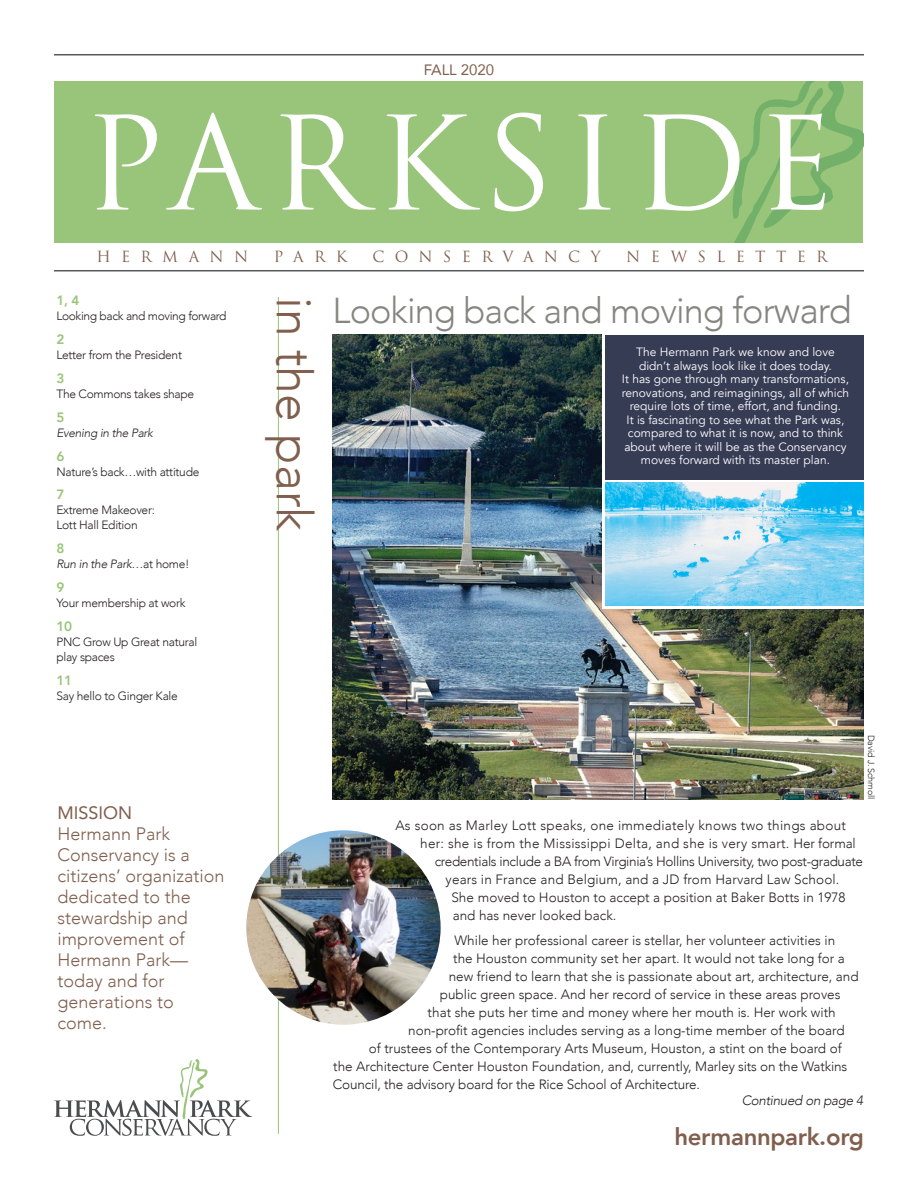
<style>
.page{position:relative;width:918px;height:1188px;background:#fff}
.page>*{position:absolute;margin:0;border:0;box-sizing:border-box;transform-origin:0 0}
.t1{font:126px "Trajan Pro";letter-spacing:.09em;color:#fff}
.t2{font:300 49.8px "Avenir";color:#805f4e}
.t3{font:300 36px "Avenir";letter-spacing:-.025em;color:#84867f}
.t4{font:800 24px "Avenir";letter-spacing:-.015em;color:#805f4e}
.t5{font:300 18px/21px "Avenir";color:#805f4e}
.t6{font:15px "Trajan Pro";letter-spacing:.69em;color:#805f4e}
.t7{font:15px "Avenir";color:#805f4e}
.t8{font:300 13.5px "Avenir";color:#231f20}
.t9{font:300 13.5px "Avenir";letter-spacing:.02em;color:#231f20}
.t10{font:300 13.5px "Avenir";letter-spacing:-.025em;color:#231f20}
.t11{font:italic 300 13.5px "Avenir";letter-spacing:-.025em;color:#231f20}
.t12{font:800 13.5px "Avenir";color:#99c57b}
.t13{font:12px/13.5px "Avenir";color:#fff;text-align:center}
.t14{font:300 12px/15px "Avenir";letter-spacing:-.025em;color:#231f20}
.t15{font:italic 300 12px "Avenir";letter-spacing:-.025em;color:#231f20}
.t16{font:300 9px "Avenir";letter-spacing:-.01em;color:#231f20}
.s1{font-style:normal}
.s2{font-weight:400}
.s3{font-size:37.5px}
</style>
<div class="page">
<img style="left:333px;top:335px;width:269px;height:275px">
<div style="left:55px;top:81px;width:808px;height:162px;background:#99c57b"></div>
<svg style="left:732px;top:81px;width:131px;height:162px"></svg>
<svg style="left:54px;top:1059px;width:198px;height:77px"></svg>
<hr style="left:54px;top:54px;width:810px;height:2px;background:#57585a">
<hr style="left:54px;top:270px;width:810px;height:2px;background:#57585a">
<hr style="left:278px;top:297px;width:1px;height:837px;background:#99c57b">
<img style="left:606px;top:483px;width:258px;height:122px">
<img style="left:246px;top:830px;width:195px;height:195px;border-radius:97px">
<div style="left:606px;top:335px;width:258px;height:144px;background:#373c55"></div>
<img style="left:333px;top:610px;width:531px;height:189px">
<p class="t7" style="left:424px;top:58px;width:72px">FALL 2020</p>
<p class="t1" style="left:84px;top:84px;width:752px">PARKSIDE</p>
<p class="t6" style="left:96px;top:247px;width:153px">HERMANN</p>
<p class="t6" style="left:274px;top:247px;width:75px">PARK</p>
<p class="t6" style="left:373px;top:247px;width:230px">CONSERVANCY</p>
<p class="t6" style="left:626px;top:247px;width:203px">NEWSLETTER</p>
<p class="t12" style="left:56px;top:290px;width:24px">1, 4</p>
<p class="t14" style="left:56px;top:308px;width:172px">Looking back and moving forward</p>
<p class="t12" style="left:56px;top:329px;width:9px">2</p>
<p class="t14" style="left:56px;top:347px;width:127px">Letter from the President</p>
<p class="t12" style="left:56px;top:368px;width:9px">3</p>
<p class="t14" style="left:56px;top:386px;width:139px">The Commons takes shape</p>
<p class="t12" style="left:56px;top:406px;width:9px">5</p>
<p class="t15" style="left:56px;top:425px;width:98px">Evening in the Park</p>
<p class="t12" style="left:56px;top:445px;width:9px">6</p>
<p class="t14" style="left:56px;top:464px;width:144px">Nature’s back…with attitude</p>
<p class="t12" style="left:56px;top:484px;width:9px">7</p>
<p class="t14" style="left:56px;top:503px;width:100px">Extreme Makeover:<br>Lott Hall Edition</p>
<p class="t12" style="left:56px;top:538px;width:9px">8</p>
<p class="t15" style="left:56px;top:557px;width:135px">Run in the Park<span class="s1">…at home!</span></p>
<p class="t12" style="left:56px;top:577px;width:9px">9</p>
<p class="t14" style="left:56px;top:596px;width:131px">Your membership at work</p>
<p class="t12" style="left:56px;top:616px;width:17px">10</p>
<p class="t14" style="left:56px;top:635px;width:142px">PNC Grow Up Great natural play spaces</p>
<p class="t12" style="left:56px;top:670px;width:17px">11</p>
<p class="t14" style="left:56px;top:688px;width:123px">Say hello to Ginger Kale</p>
<p class="t5" style="left:58px;top:802px;width:169px"><span class="s2">MISSION<br></span>Hermann Park<br>Conservancy is a citizens’ organization dedicated to the stewardship and improvement of<br>Hermann Park— today and for generations to come.</p>
<p class="t2" style="left:324px;top:297px;width:236px;rotate:90deg">in the park</p>
<p class="t3" style="left:333px;top:289px;width:521px">Looking back and moving for<span class="s3">ward</span></p>
<p class="t13" style="left:622px;top:345px;width:229px">The Hermann Park we know and love didn’t always look like it does today.<br>It has gone through many transformations, renovations, and reimaginings, all of which require lots of time, effort, and funding.<br>It is fascinating to see what the Park was, compared to what it is now, and to think about where it will be as the Conservancy moves forward with its master plan.</p>
<p class="t16" style="left:877px;top:735px;width:66px;rotate:90deg">David J. Schmoll</p>
<p class="t9" style="left:395px;top:818px;width:452px">As soon as Marley Lott speaks, one immediately knows two things about</p>
<p class="t9" style="left:420px;top:836px;width:437px">her: she is from the Mississippi Delta, and she is very smart. Her formal</p>
<p class="t10" style="left:435px;top:854px;width:430px">credentials include a BA from Virginia’s Hollins University, two post-graduate</p>
<p class="t8" style="left:446px;top:872px;width:395px">years in France and Belgium, and a JD from Harvard Law School.</p>
<p class="t8" style="left:451px;top:890px;width:396px">She moved to Houston to accept a position at Baker Botts in 1978</p>
<p class="t8" style="left:453px;top:908px;width:165px">and has never looked back.</p>
<p class="t8" style="left:455px;top:932px;width:382px">While her professional career is stellar, her volunteer activities in</p>
<p class="t8" style="left:453px;top:950px;width:393px">the Houston community set her apart. It would not take long for a</p>
<p class="t8" style="left:449px;top:968px;width:411px">new friend to learn that she is passionate about art, architecture, and</p>
<p class="t8" style="left:440px;top:986px;width:402px">public green space. And her record of service in these areas proves</p>
<p class="t8" style="left:428px;top:1004px;width:410px">that she puts her time and money where her mouth is. Her work with</p>
<p class="t8" style="left:408px;top:1022px;width:438px">non-profit agencies includes serving as a long-time member of the board</p>
<p class="t8" style="left:369px;top:1040px;width:474px">of trustees of the Contemporary Arts Museum, Houston, a stint on the board of</p>
<p class="t8" style="left:333px;top:1058px;width:516px">the Architecture Center Houston Foundation, and, currently, Marley sits on the Watkins</p>
<p class="t8" style="left:333px;top:1076px;width:369px">Council, the advisory board for the Rice School of Architecture.</p>
<p class="t11" style="left:742px;top:1092px;width:123px">Continued on page 4</p>
<p class="t4" style="left:674px;top:1117px;width:191px">hermannpark.org</p>
</div>
